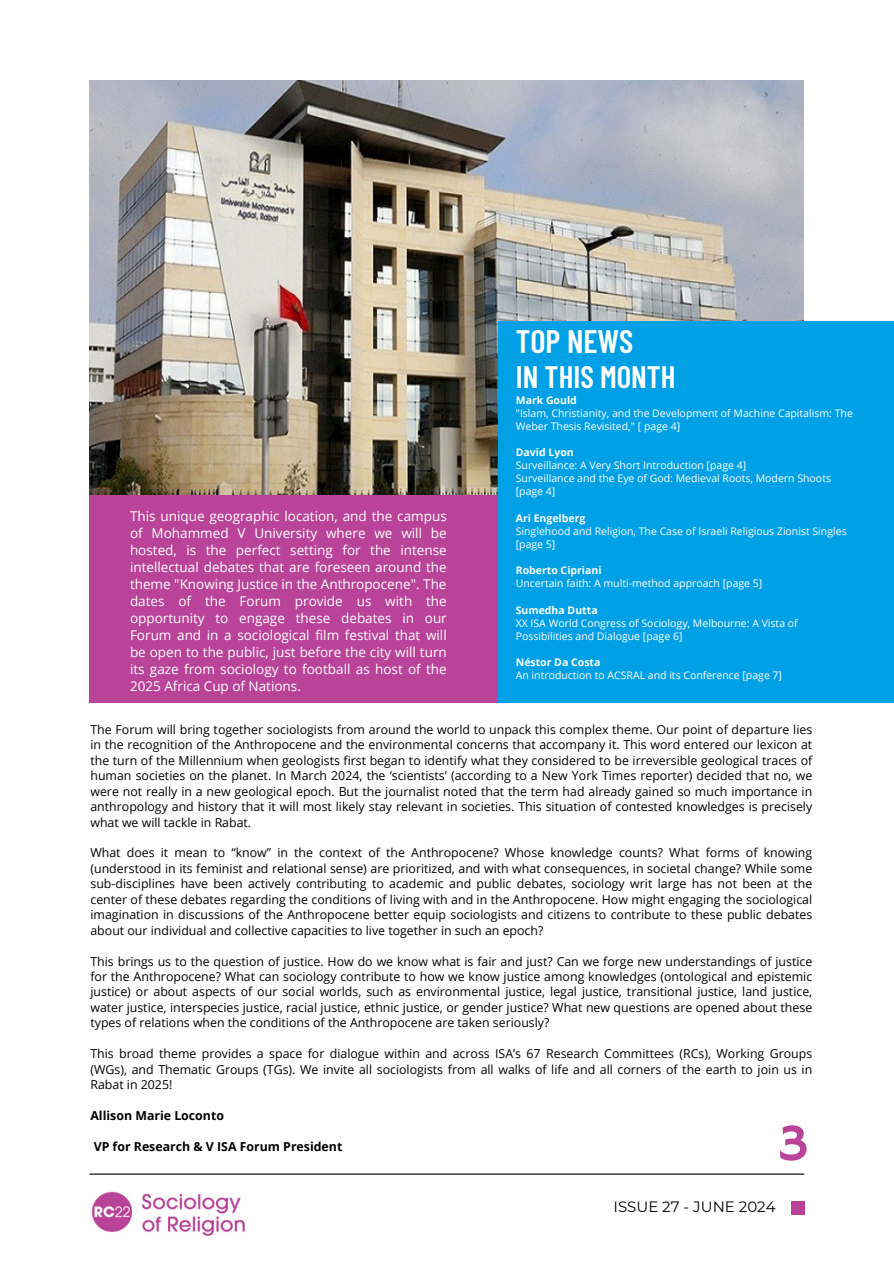
<style>
.page{position:relative;width:894px;height:1264px;background:#fff}
.page>*{position:absolute;margin:0;border:0;box-sizing:border-box;transform-origin:0 0}
.t1{font:52.5px "Hammersmith One";color:#b94398}
.t2{font:600 32.55px "Barlow Condensed";color:#fff}
.t3{font:600 31.05px "Barlow Condensed";color:#fff}
.t4{font:15px "Montserrat";color:#000}
.t5{font:13.5px/17px "Open Sans";color:#fff;text-align:justify}
.t6{font:12.3px/15.5px "Open Sans";color:#000;text-align:justify}
.t7{font:700 12.3px "Open Sans";color:#000}
.t8{font:10.5px/13.2px "Open Sans";color:#fff}
.t9{font:700 10.5px "Open Sans";color:#fff}
</style>
<div class="page">
<img style="left:89px;top:1174px;width:169px;height:63px">
<hr style="left:89px;top:1173px;width:715px;height:1px;background:#000">
<div style="left:790px;top:1201px;width:14px;height:14px;background:#b94398"></div>
<div style="left:89px;top:495px;width:804px;height:208px;background:#b94398"></div>
<img style="left:89px;top:81px;width:714px;height:414px">
<div style="left:497px;top:321px;width:396px;height:382px;background:#00a0e6"></div>
<h5 class="t5" style="left:130px;top:507px;width:318px">This unique geographic location, and the campus of Mohammed V University where we will be hosted, is the perfect setting for the intense intellectual debates that are foreseen around the theme "Knowing Justice in the Anthropocene". The dates of the Forum provide us with the opportunity to engage these debates in our Forum and in a sociological film festival that will be open to the public, just before the city will turn its gaze from sociology to football as host of the 2025 Africa Cup of Nations.</h5>
<h5 class="t2" style="left:515px;top:320px;width:119px">TOP NEWS</h5>
<h5 class="t3" style="left:515px;top:357px;width:161px">IN THIS MONTH</h5>
<p class="t9" style="left:515px;top:392px;width:63px">Mark Gould</p>
<p class="t8" style="left:515px;top:406px;width:338px">"Islam, Christianity, and the Development of Machine Capitalism: The<br>Weber Thesis Revisited," [ page 4]</p>
<p class="t9" style="left:515px;top:445px;width:59px">David Lyon</p>
<p class="t8" style="left:515px;top:458px;width:232px">Surveillance: A Very Short Introduction [page 4]</p>
<p class="t8" style="left:515px;top:471px;width:316px">Surveillance and the Eye of God: Medieval Roots, Modern Shoots [page 4]</p>
<p class="t9" style="left:515px;top:510px;width:71px">Ari Engelberg</p>
<p class="t8" style="left:515px;top:524px;width:332px">Singlehood and Religion, The Case of Israeli Religious Zionist Singles [page 5]</p>
<p class="t9" style="left:515px;top:563px;width:87px">Roberto Cipriani</p>
<p class="t8" style="left:515px;top:576px;width:248px">Uncertain faith: A multi-method approach [page 5]</p>
<p class="t9" style="left:515px;top:602px;width:83px">Sumedha Dutta</p>
<p class="t8" style="left:515px;top:616px;width:283px">XX ISA World Congress of Sociology, Melbourne: A Vista of<br>Possibilities and Dialogue [page 6]</p>
<p class="t9" style="left:515px;top:655px;width:86px">Néstor Da Costa</p>
<h3 class="t8" style="left:515px;top:668px;width:268px">An introduction to ACSRAL and its Conference [page 7]</h3>
<h5 class="t6" style="left:90px;top:721px;width:723px">The Forum will bring together sociologists from around the world to unpack this complex theme. Our point of departure lies in the recognition of the Anthropocene and the environmental concerns that accompany it. This word entered our lexicon at the turn of the Millennium when geologists first began to identify what they considered to be irreversible geological traces of human societies on the planet. In March 2024, the ‘scientists’ (according to a New York Times reporter) decided that no, we were not really in a new geological epoch. But the journalist noted that the term had already gained so much importance in anthropology and history that it will most likely stay relevant in societies. This situation of contested knowledges is precisely what we will tackle in Rabat.</h5>
<h4 class="t6" style="left:90px;top:845px;width:723px">What does it mean to “know” in the context of the Anthropocene? Whose knowledge counts? What forms of knowing (understood in its feminist and relational sense) are prioritized, and with what consequences, in societal change? While some sub-disciplines have been actively contributing to academic and public debates, sociology writ large has not been at the center of these debates regarding the conditions of living with and in the Anthropocene. How might engaging the sociological imagination in discussions of the Anthropocene better equip sociologists and citizens to contribute to these public debates about our individual and collective capacities to live together in such an epoch?</h4>
<h4 class="t6" style="left:90px;top:953px;width:723px">This brings us to the question of justice. How do we know what is fair and just? Can we forge new understandings of justice for the Anthropocene? What can sociology contribute to how we know justice among knowledges (ontological and epistemic justice) or about aspects of our social worlds, such as environmental justice, legal justice, transitional justice, land justice, water justice, interspecies justice, racial justice, ethnic justice, or gender justice? What new questions are opened about these types of relations when the conditions of the Anthropocene are taken seriously?</h4>
<p class="t6" style="left:90px;top:1045px;width:723px">This broad theme provides a space for dialogue within and across ISA’s 67 Research Committees (RCs), Working Groups (WGs), and Thematic Groups (TGs). We invite all sociologists from all walks of life and all corners of the earth to join us in Rabat in 2025!</p>
<p class="t7" style="left:90px;top:1106px;width:135px">Allison Marie Loconto</p>
<h2 class="t7" style="left:94px;top:1137px;width:250px">VP for Research &amp; V ISA Forum President</h2>
<h5 class="t1" style="left:777px;top:1112px;width:32px">3</h5>
<p class="t4" style="left:613px;top:1197px;width:164px">ISSUE 27 - JUNE 2024</p>
</div>
